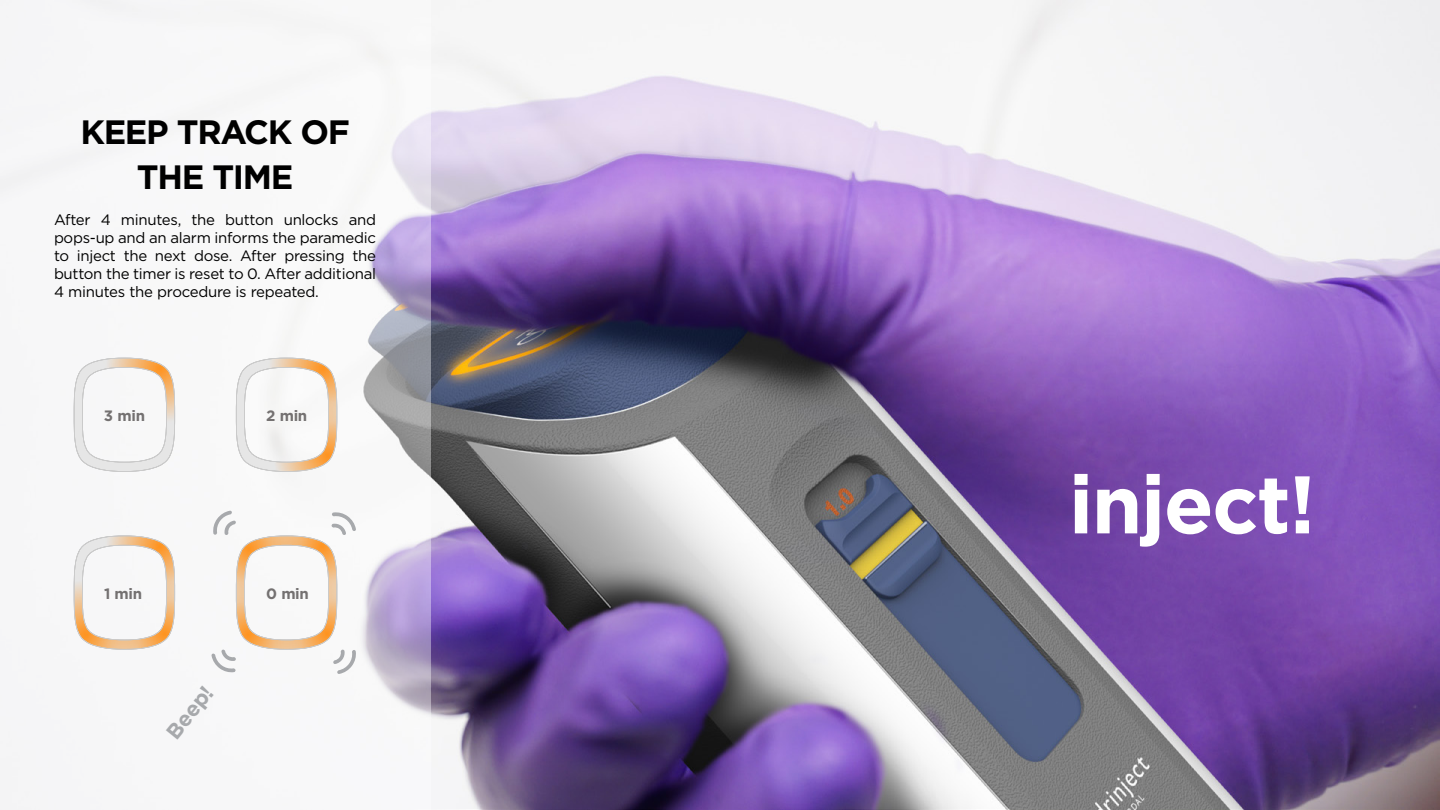
<style>
.page{position:relative;width:1440px;height:810px;background:#fff}
.page>*{position:absolute;margin:0;border:0;box-sizing:border-box;transform-origin:0 0}
.t1{font:700 81.45px "Gotham 20";color:#fff}
.t2{font:700 33.75px/45px "Gotham 20";letter-spacing:-.02em;color:#000;text-align:center}
.t3{font:700 21.23px "Gotham 20";color:#a7a9ac}
.t4{font:15px/18px "Gotham 20";color:#000;text-align:justify}
.t5{font:700 15px "Gotham 20";color:#747171}
</style>
<div class="page">
<img style="left:430px;top:0;width:1010px;height:810px">
<svg style="left:0;top:0;width:430px;height:810px"></svg>
<svg style="left:74px;top:358px;width:101px;height:114px"></svg>
<svg style="left:236px;top:358px;width:101px;height:114px"></svg>
<svg style="left:74px;top:536px;width:101px;height:114px"></svg>
<svg style="left:211px;top:511px;width:145px;height:163px"></svg>
<h2 class="t2" style="left:80px;top:109px;width:270px">KEEP TRACK OF<br>THE TIME</h2>
<p class="t4" style="left:54px;top:210px;width:323px">After 4 minutes, the button unlocks and pops-up and an alarm informs the paramedic to inject the next dose. After pressing the button the timer is reset to 0. After additional 4 minutes the procedure is repeated.</p>
<p class="t5" style="left:104px;top:406px;width:42px">3 min</p>
<p class="t5" style="left:266px;top:406px;width:42px">2 min</p>
<p class="t5" style="left:104px;top:583px;width:39px">1 min</p>
<p class="t5" style="left:266px;top:583px;width:44px">0 min</p>
<h3 class="t3" style="left:160px;top:727px;width:62px;rotate:-51deg">Beep!</h3>
<h1 class="t1" style="left:1069px;top:451px;width:247px">inject!</h1>
</div>
